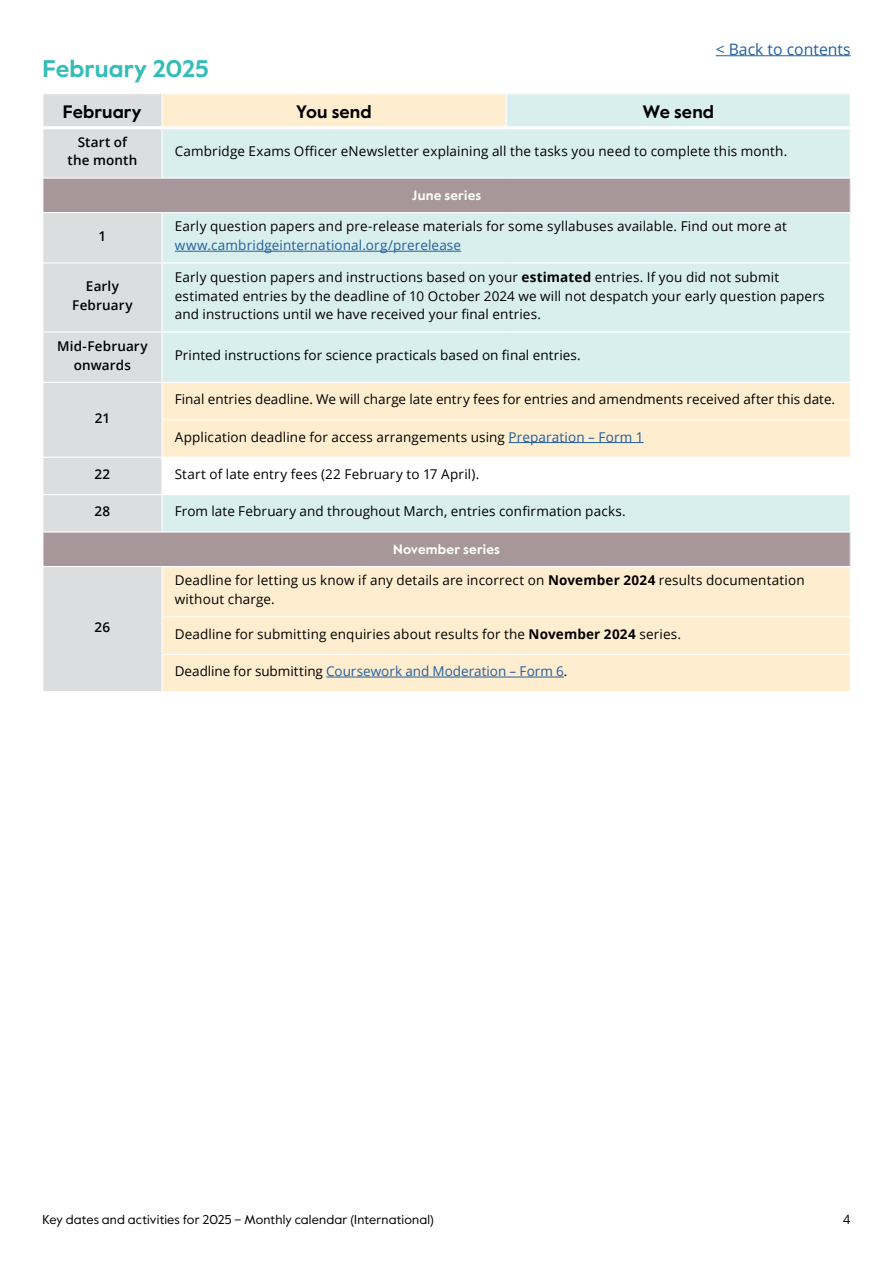
<style>
.page{position:relative;width:893px;height:1263px;background:#fff}
.page>*{position:absolute;margin:0;border:0;box-sizing:border-box;transform-origin:0 0}
.H2_Monthly_diary_heading_Blue{font:700 24px "Value Sans Pro";letter-spacing:.005em;color:#33bdb7}
.P_Monthly_diary_send_row{font:700 18px "Value Sans Pro";letter-spacing:.01em;color:#000}
.P_Monthly_diary_header_row{font:700 18px "Value Sans Pro";letter-spacing:.005em;color:#000}
.t1{font:15.75px "Open Sans";color:#215e9e}
.P_Body_text{font:13.5px/18.8px "Open Sans";letter-spacing:.01em;color:#000}
.P_Dates{font:600 13.5px/18.8px "Open Sans";letter-spacing:.01em;color:#000;text-align:center}
.P_Body_text-2{font:13.5px "Open Sans";color:#215e9e}
.P_Monthly_diary_heading_White{font:700 13.5px "Value Sans Pro";letter-spacing:.015em;color:#fff}
.t2{font:12.75px "Value Sans Pro";letter-spacing:.015em;color:#000}
.t3{font:12.75px "Open Sans";color:#000}
.s1{color:#215e9e}
.s2{font-weight:700}
.s3{color:#000}
</style>
<div class="page">
<hr style="left:716px;top:55px;width:135px;height:1px;background:#215e9e">
<div style="left:44px;top:94px;width:117px;height:84px;background:#dcddde"></div>
<div style="left:163px;top:567px;width:687px;height:124px;background:#ffedd0"></div>
<svg style="left:163px;top:94px;width:687px;height:437px;fill:#d9efed"></svg>
<div style="left:43px;top:178px;width:807px;height:35px;background:#a7979b"></div>
<div style="left:44px;top:213px;width:117px;height:478px;background:#dcddde"></div>
<div style="left:162px;top:457px;width:688px;height:38px;background:#fff"></div>
<div style="left:43px;top:532px;width:807px;height:34px;background:#a7979b"></div>
<hr style="left:506px;top:94px;width:1px;height:32px;background:#fff">
<hr style="left:43px;top:178px;width:119px;height:1px;background:#fff">
<hr style="left:162px;top:178px;width:344px;height:1px;background:#fff">
<hr style="left:506px;top:178px;width:344px;height:1px;background:#fff">
<hr style="left:43px;top:212px;width:119px;height:1px;background:#fff">
<hr style="left:162px;top:212px;width:344px;height:1px;background:#fff">
<hr style="left:506px;top:212px;width:344px;height:1px;background:#fff">
<hr style="left:43px;top:262px;width:119px;height:1px;background:#fff">
<hr style="left:162px;top:262px;width:344px;height:1px;background:#fff">
<hr style="left:506px;top:262px;width:344px;height:1px;background:#fff">
<hr style="left:43px;top:331px;width:119px;height:2px;background:#fff">
<hr style="left:162px;top:331px;width:344px;height:2px;background:#fff">
<hr style="left:506px;top:331px;width:344px;height:2px;background:#fff">
<hr style="left:43px;top:382px;width:119px;height:1px;background:#fff">
<hr style="left:162px;top:382px;width:344px;height:1px;background:#fff">
<hr style="left:506px;top:382px;width:344px;height:1px;background:#fff">
<hr style="left:161px;top:419px;width:345px;height:1px;background:#fff">
<hr style="left:506px;top:419px;width:344px;height:1px;background:#fff">
<hr style="left:43px;top:457px;width:119px;height:1px;background:#fff">
<hr style="left:43px;top:494px;width:119px;height:1px;background:#fff">
<hr style="left:43px;top:531px;width:119px;height:2px;background:#fff">
<hr style="left:162px;top:531px;width:344px;height:2px;background:#fff">
<hr style="left:506px;top:531px;width:344px;height:2px;background:#fff">
<hr style="left:43px;top:566px;width:119px;height:1px;background:#fff">
<hr style="left:161px;top:616px;width:345px;height:1px;background:#fff">
<hr style="left:506px;top:616px;width:344px;height:1px;background:#fff">
<hr style="left:161px;top:654px;width:345px;height:1px;background:#fff">
<hr style="left:506px;top:654px;width:344px;height:1px;background:#fff">
<hr style="left:43px;top:126px;width:119px;height:3px;background:#fff">
<hr style="left:162px;top:126px;width:344px;height:3px;background:#fff">
<hr style="left:506px;top:126px;width:344px;height:3px;background:#fff">
<hr style="left:43px;top:179px;width:1px;height:33px;background:#fff">
<hr style="left:43px;top:532px;width:1px;height:34px;background:#fff">
<hr style="left:175px;top:251px;width:286px;height:1px;background:#215e9e">
<hr style="left:509px;top:442px;width:135px;height:1px;background:#215e9e">
<hr style="left:326px;top:677px;width:238px;height:1px;background:#215e9e">
<p class="t1" style="left:716px;top:38px;width:136px">&lt; Back to contents</p>
<h2 class="H2_Monthly_diary_heading_Blue" style="left:43px;top:54px;width:168px">February 2025</h2>
<p class="P_Monthly_diary_header_row" style="left:63px;top:100px;width:80px">February</p>
<p class="P_Monthly_diary_send_row" style="left:296px;top:100px;width:77px">You send</p>
<p class="P_Monthly_diary_send_row" style="left:643px;top:100px;width:73px">We send</p>
<p class="P_Dates" style="left:68px;top:132px;width:71px">Start of the month</p>
<p class="P_Body_text" style="left:175px;top:141px;width:614px">Cambridge Exams Officer eNewsletter explaining all the tasks you need to complete this month.</p>
<p class="P_Monthly_diary_heading_White" style="left:412px;top:187px;width:71px">June series</p>
<p class="P_Dates" style="left:99px;top:226px;width:9px">1</p>
<p class="P_Body_text" style="left:175px;top:217px;width:614px">Early question papers and pre-release materials for some syllabuses available. Find out more at <span class="s1">www.cambridgeinternational.org/prerelease</span></p>
<p class="P_Dates" style="left:72px;top:277px;width:62px">Early<br>February</p>
<p class="P_Body_text" style="left:175px;top:267px;width:651px">Early question papers and instructions based on your <span class="s2">estimated</span> entries. If you did not submit estimated entries by the deadline of 10 October 2024 we will not despatch your early question papers and instructions until we have received your final entries.</p>
<p class="P_Dates" style="left:57px;top:336px;width:92px">Mid-February onwards</p>
<p class="P_Body_text" style="left:175px;top:346px;width:408px">Printed instructions for science practicals based on final entries.</p>
<p class="P_Dates" style="left:95px;top:408px;width:17px">21</p>
<p class="P_Body_text" style="left:175px;top:389px;width:662px">Final entries deadline. We will charge late entry fees for entries and amendments received after this date.</p>
<p class="P_Body_text" style="left:175px;top:427px;width:470px">Application deadline for access arrangements using <span class="s1">Preparation – Form 1</span></p>
<p class="P_Dates" style="left:95px;top:464px;width:17px">22</p>
<p class="P_Body_text" style="left:175px;top:464px;width:306px">Start of late entry fees (22 February to 17 April).</p>
<p class="P_Dates" style="left:95px;top:502px;width:17px">28</p>
<p class="P_Body_text" style="left:175px;top:502px;width:453px">From late February and throughout March, entries confirmation packs.</p>
<p class="P_Monthly_diary_heading_White" style="left:393px;top:541px;width:108px">November series</p>
<p class="P_Dates" style="left:95px;top:618px;width:17px">26</p>
<p class="P_Body_text" style="left:175px;top:571px;width:631px">Deadline for letting us know if any details are incorrect on <span class="s2">November 2024</span> results documentation without charge.</p>
<p class="P_Body_text" style="left:175px;top:624px;width:508px">Deadline for submitting enquiries about results for the <span class="s2">November 2024</span> series.</p>
<p class="P_Body_text-2" style="left:175px;top:662px;width:394px"><span class="s3">Deadline for submitting</span> Coursework and Moderation – Form 6<span class="s3">.</span></p>
<p class="t2" style="left:43px;top:1212px;width:393px">Key dates and activities for 2025 – Monthly calendar (International)</p>
<p class="t3" style="left:843px;top:1211px;width:9px">4</p>
</div>
